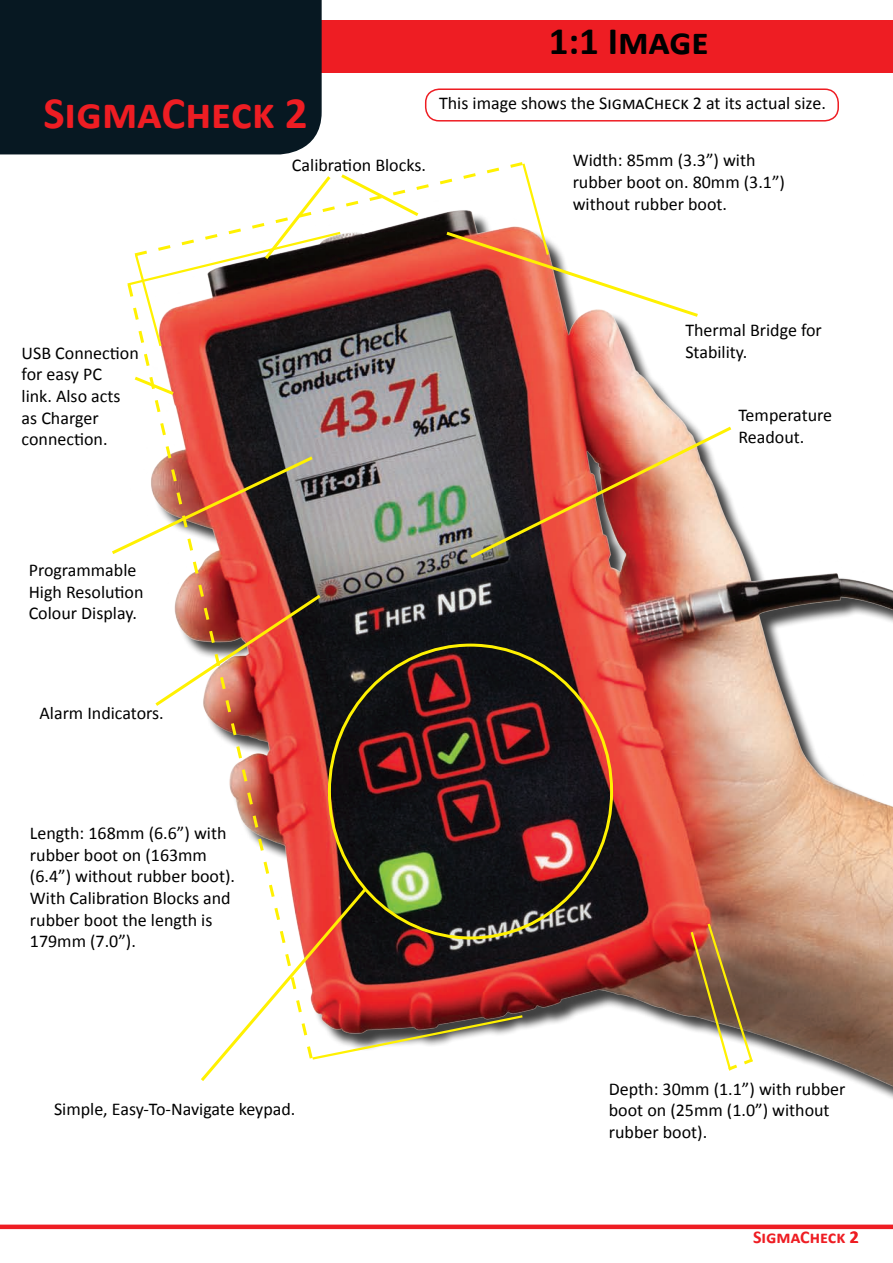
<style>
.page{position:relative;width:893px;height:1263px;background:#fff}
.page>*{position:absolute;margin:0;border:0;box-sizing:border-box;transform-origin:0 0}
.t1{font:700 45px "Calibri";color:#ee1d23}
.t2{font:700 39px "Calibri";color:#000}
.t3{font:18px/21.6px "Calibri";color:#000}
.t4{font:700 18px "Calibri";color:#ee1d23}
.s1{font-weight:400}
</style>
<div class="page">
<div style="left:259px;top:20px;width:634px;height:53px;background:#ee1d23"></div>
<div style="left:0;top:1224px;width:893px;height:5px;background:#ee1d23"></div>
<div style="left:0;top:0;width:322px;height:154px;background:#071822"></div>
<img style="left:315px;top:349px;width:578px;height:750px">
<svg style="left:144px;top:349px;width:171px;height:535px"></svg>
<svg style="left:689px;top:921px;width:67px;height:152px"></svg>
<svg style="left:134px;top:374px;width:43px;height:23px"></svg>
<svg style="left:112px;top:454px;width:204px;height:103px"></svg>
<svg style="left:201px;top:884px;width:324px;height:200px"></svg>
<div style="left:425px;top:88px;width:414px;height:34px;border:2px solid #ee1d23;border-radius:14px"></div>
<svg style="left:127px;top:162px;width:571px;height:187px"></svg>
<img style="left:467px;top:424px;width:268px;height:137px">
<img style="left:152px;top:592px;width:172px;height:117px">
<h2 class="t2" style="left:549px;top:17px;width:162px">1:1 Image</h2>
<h1 class="t1" style="left:43px;top:86px;width:266px">SigmaCheck 2</h1>
<p class="t3" style="left:292px;top:154px;width:135px">Calibration Blocks.</p>
<p class="t3" style="left:439px;top:92px;width:388px">This image shows the SigmaCheck 2 at its actual size.</p>
<p class="t3" style="left:573px;top:149px;width:214px">Width: 85mm (3.3”) with rubber boot on. 80mm (3.1”) without rubber boot.</p>
<p class="t3" style="left:22px;top:342px;width:119px">USB Connection for easy PC<br>link. Also acts as Charger connection.</p>
<p class="t3" style="left:685px;top:319px;width:138px">Thermal Bridge for<br>Stability.</p>
<p class="t3" style="left:738px;top:404px;width:95px">Temperature<br>Readout.</p>
<p class="t3" style="left:29px;top:559px;width:116px">Programmable<br>High Resolution<br>Colour Display.</p>
<p class="t3" style="left:40px;top:702px;width:126px">Alarm Indicators.</p>
<p class="t3" style="left:30px;top:822px;width:207px">Length: 168mm (6.6”) with rubber boot on (163mm (6.4”) without rubber boot).<br>With Calibration Blocks and rubber boot the length is<br>179mm (7.0”).</p>
<p class="t3" style="left:54px;top:1098px;width:243px">Simple, Easy-To-Navigate keypad.</p>
<p class="t3" style="left:609px;top:1078px;width:238px">Depth: 30mm (1.1”) with rubber boot on (25mm (1.0”) without rubber boot).</p>
<p class="t4" style="left:753px;top:1226px;width:108px">SigmaCheck <span class="s1">2</span></p>
</div>
